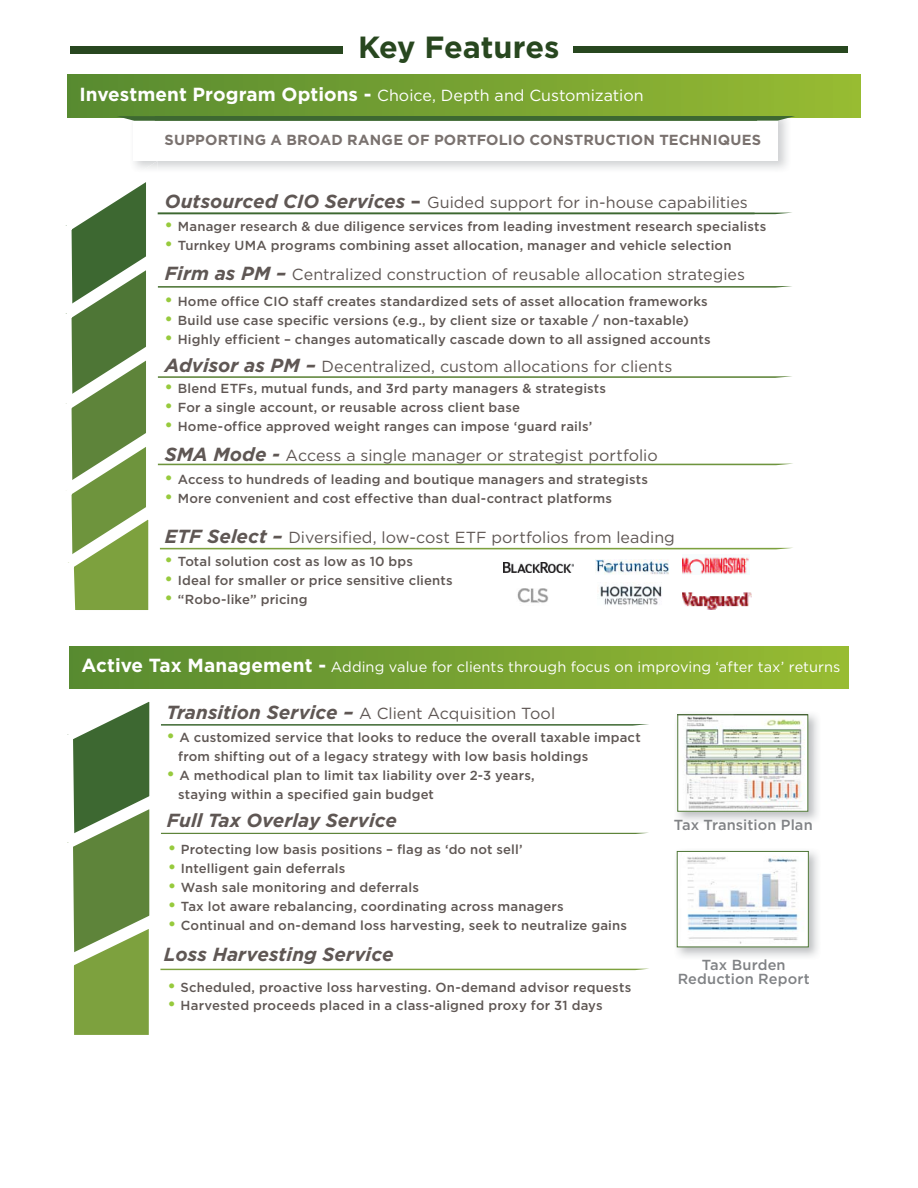
<style>
.page{position:relative;width:918px;height:1188px;background:#fff}
.page>*{position:absolute;margin:0;border:0;box-sizing:border-box;transform-origin:0 0}
.t1{font:700 30.6px "Gotham";letter-spacing:-.005em;color:#28471f}
.t2{font:italic 700 18.9px "Gotham";color:#5f5754}
.t3{font:16.05px "Gotham";color:#5f5754}
.t4{font:16.05px "Gotham";color:#fff}
.t5{font:14.55px "Gotham";letter-spacing:.005em;color:#fff}
.t6{font:700 14.55px "Gotham";letter-spacing:.015em;color:#7a726f}
.t7{font:500 14.55px/14.5px "Gotham";letter-spacing:.005em;color:#808285;text-align:center}
.t8{font:500 13.05px/18.9px "Gotham";letter-spacing:.015em;color:#5f5754}
.s1{font-weight:700;font-size:18.9px}
.s2{font-weight:700;font-style:italic;font-size:18.9px}
.s3{font-size:17.55px;color:#97ca3d}
</style>
<div class="page">
<svg style="left:67px;top:701px;width:582px;height:334px"></svg>
<svg style="left:65px;top:182px;width:728px;height:428px"></svg>
<div style="left:68px;top:75px;width:793px;height:43px;background:linear-gradient(to right,#578a31,#97bb33)"></div>
<div style="left:69px;top:646px;width:780px;height:43px;background:linear-gradient(to right,#578a31,#97bb33)"></div>
<svg style="left:117px;top:116px;width:678px;height:5px;background:#456e39"></svg>
<div style="left:70px;top:46px;width:273px;height:7px;background:#28471f"></div>
<div style="left:573px;top:46px;width:275px;height:7px;background:#28471f"></div>
<img style="left:686px;top:854px;width:119px;height:90px">
<div style="left:677px;top:851px;width:132px;height:96px;border:1px solid #4e7636"></div>
<img style="left:677px;top:714px;width:141px;height:107px">
<img style="left:680px;top:717px;width:126px;height:92px">
<h1 class="t1" style="left:358px;top:36px;width:203px">Key Features</h1>
<p class="t4" style="left:80px;top:89px;width:566px"><span class="s1">Investment Program Options -</span> Choice, Depth and Customization</p>
<p class="t6" style="left:165px;top:135px;width:598px">SUPPORTING A BROAD RANGE OF PORTFOLIO CONSTRUCTION TECHNIQUES</p>
<p class="t3" style="left:165px;top:196px;width:585px"><span class="s2">Outsourced CIO Services</span> <span class="s1">–</span> Guided support for in-house capabilities</p>
<p class="t8" style="left:165px;top:218px;width:603px"><span class="s3">•</span> Manager research &amp; due diligence services from leading investment research specialists</p>
<p class="t8" style="left:165px;top:237px;width:568px"><span class="s3">•</span> Turnkey UMA programs combining asset allocation, manager and vehicle selection</p>
<p class="t3" style="left:165px;top:269px;width:582px"><span class="s2">Firm as PM –</span> Centralized construction of reusable allocation strategies</p>
<p class="t8" style="left:165px;top:293px;width:545px"><span class="s3">•</span> Home office CIO staff creates standardized sets of asset allocation frameworks</p>
<p class="t8" style="left:165px;top:312px;width:526px"><span class="s3">•</span> Build use case specific versions (e.g., by client size or taxable / non-taxable)</p>
<p class="t8" style="left:165px;top:330px;width:547px"><span class="s3">•</span> Highly efficient – changes automatically cascade down to all assigned accounts</p>
<p class="t3" style="left:165px;top:360px;width:509px"><span class="s2">Advisor as PM –</span> Decentralized, custom allocations for clients</p>
<p class="t8" style="left:165px;top:380px;width:443px"><span class="s3">•</span> Blend ETFs, mutual funds, and 3rd party managers &amp; strategists</p>
<p class="t8" style="left:165px;top:399px;width:357px"><span class="s3">•</span> For a single account, or reusable across client base</p>
<p class="t8" style="left:165px;top:417px;width:429px"><span class="s3">•</span> Home-office approved weight ranges can impose ‘guard rails’</p>
<p class="t3" style="left:165px;top:449px;width:495px"><span class="s2">SMA Mode -</span> Access a single manager or strategist portfolio</p>
<p class="t8" style="left:165px;top:471px;width:485px"><span class="s3">•</span> Access to hundreds of leading and boutique managers and strategists</p>
<p class="t8" style="left:165px;top:490px;width:449px"><span class="s3">•</span> More convenient and cost effective than dual-contract platforms</p>
<p class="t3" style="left:165px;top:531px;width:512px"><span class="s2">ETF Select –</span> Diversified, low-cost ETF portfolios from leading</p>
<p class="t8" style="left:165px;top:553px;width:250px"><span class="s3">•</span> Total solution cost as low as 10 bps</p>
<p class="t8" style="left:165px;top:572px;width:290px"><span class="s3">•</span> Ideal for smaller or price sensitive clients</p>
<p class="t8" style="left:165px;top:591px;width:144px"><span class="s3">•</span> “Robo-like” pricing</p>
<p class="t5" style="left:82px;top:661px;width:760px"><span class="s1">Active Tax Management -</span> Adding value for clients through focus on improving ‘after tax’ returns</p>
<p class="t3" style="left:167px;top:707px;width:390px"><span class="s2">Transition Service –</span> A Client Acquisition Tool</p>
<p class="t8" style="left:178px;top:729px;width:464px;text-indent:-12px"><span class="s3">•</span> A customized service that looks to reduce the overall taxable impact from shifting out of a legacy strategy with low basis holdings</p>
<p class="t8" style="left:178px;top:767px;width:358px;text-indent:-12px"><span class="s3">•</span> A methodical plan to limit tax liability over 2-3 years, staying within a specified gain budget</p>
<h2 class="t2" style="left:167px;top:813px;width:232px">Full Tax Overlay Service</h2>
<p class="t8" style="left:168px;top:841px;width:357px"><span class="s3">•</span> Protecting low basis positions – flag as ‘do not sell’</p>
<p class="t8" style="left:168px;top:860px;width:179px"><span class="s3">•</span> Intelligent gain deferrals</p>
<p class="t8" style="left:168px;top:879px;width:253px"><span class="s3">•</span> Wash sale monitoring and deferrals</p>
<p class="t8" style="left:168px;top:897px;width:398px"><span class="s3">•</span> Tax lot aware rebalancing, coordinating across managers</p>
<p class="t8" style="left:168px;top:916px;width:461px"><span class="s3">•</span> Continual and on-demand loss harvesting, seek to neutralize gains</p>
<h2 class="t2" style="left:164px;top:947px;width:231px">Loss Harvesting Service</h2>
<p class="t8" style="left:167px;top:978px;width:465px"><span class="s3">•</span> Scheduled, proactive loss harvesting. On-demand advisor requests</p>
<p class="t8" style="left:167px;top:997px;width:437px"><span class="s3">•</span> Harvested proceeds placed in a class-aligned proxy for 31 days</p>
<p class="t7" style="left:674px;top:819px;width:140px">Tax Transition Plan</p>
<p class="t7" style="left:678px;top:958px;width:134px">Tax Burden<br>Reduction Report</p>
</div>
